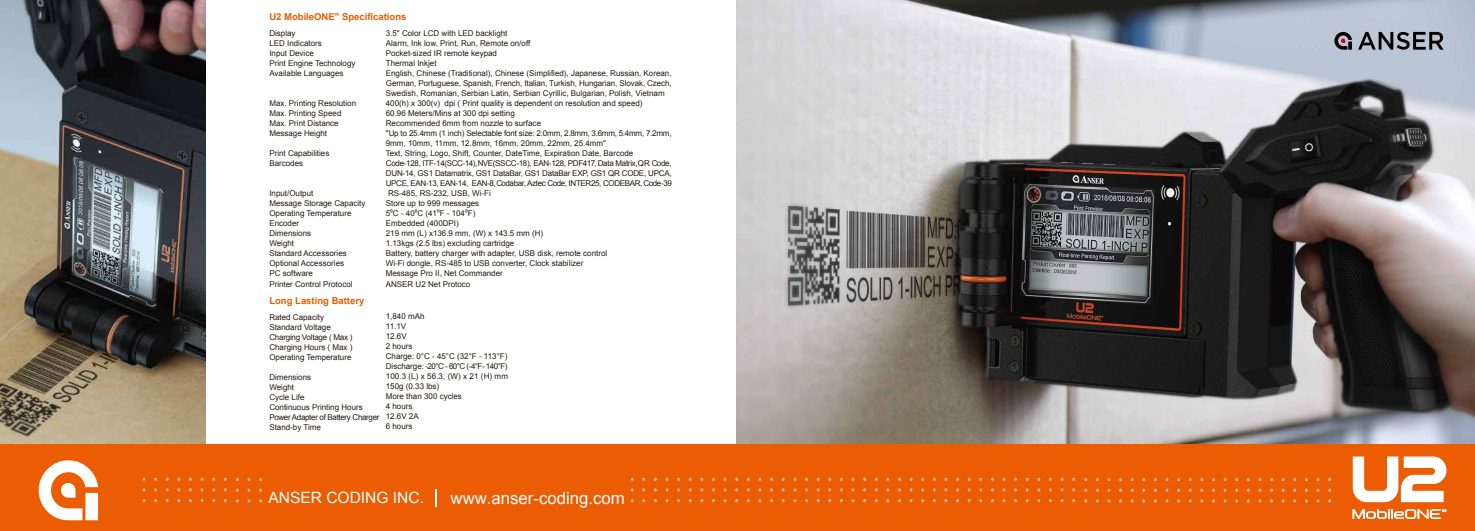
<style>
.page{position:relative;width:1475px;height:531px;background:#fff}
.page>*{position:absolute;margin:0;border:0;box-sizing:border-box;transform-origin:0 0}
.t1{font:16.8px "Arial";color:#fff}
.t2{font:15.6px "Arial";color:#fff}
.t3{font:700 9.5px "Arial";color:#eb5c03}
.t4{font:8px/10px "Arial";color:#231916}
.s1{font-family:"Myriad Pro"}
</style>
<div class="page">
<img style="left:737px;top:0;width:737px;height:444px">
<img style="left:0;top:0;width:206px;height:444px">
<div style="left:0;top:444px;width:1474px;height:86px;background:#eb5c03"></div>
<svg style="left:1352px;top:456px;width:94px;height:45px"></svg>
<svg style="left:1352px;top:509px;width:94px;height:9px"></svg>
<svg style="left:1357px;top:32px;width:86px;height:18px;background:#6f737c"></svg>
<svg style="left:1334px;top:32px;width:17px;height:18px"></svg>
<svg style="left:435px;top:489px;width:1px;height:17px"></svg>
<svg style="left:39px;top:460px;width:59px;height:59px"></svg>
<p class="t3" style="left:269px;top:11px;width:138px">U2 MobileONE" Specifications</p>
<p class="t4" style="left:269px;top:28px;width:88px">Display<br>LED Indicators<br>Input Device<br>Print Engine Technology<br>Available Languages</p>
<p class="t4" style="left:269px;top:98px;width:88px">Max. Printing Resolution<br>Max. Printing Speed<br>Max. Print Distance<br>Message Height</p>
<p class="t4" style="left:269px;top:148px;width:62px">Print Capabilities<br>Barcodes</p>
<p class="t4" style="left:269px;top:188px;width:98px">Input/Output<br>Message Storage Capacity<br>Operating Temperature<br>Encoder<br>Dimensions<br>Weight<br>Standard Accessories<br>Optional Accessories<br>PC software<br>Printer Control Protocol</p>
<p class="t4" style="left:386px;top:28px;width:287px">3.5" Color LCD with LED backlight<br>Alarm, Ink low, Print, Run, Remote on/off<br>Pocket-sized IR remote keypad<br>Thermal Inkjet<br>English, Chinese (Traditional), Chinese (Simplified), Japanese, Russian, Korean, German, Portuguese, Spanish, French, Italian, Turkish, Hungarian, Slovak, Czech, Swedish, Romanian, Serbian Latin, Serbian Cyrillic, Bulgarian, Polish, Vietnam 400(h) x 300(v) dpi ( Print quality is dependent on resolution and speed)<br>60.96 Meters/Mins at 300 dpi setting<br>Recommended 6mm from nozzle to surface<br>"Up to 25.4mm (1 inch) Selectable font size: 2.0mm, 2.8mm, 3.6mm, 5.4mm, 7.2mm, 9mm, 10mm, 11mm, 12.8mm, 16mm, 20mm, 22mm, 25.4mm"<br>Text, String, Logo, Shift, Counter, DateTime, Expiration Date, Barcode<br>Code-128, ITF-14(SCC-14),NVE(SSCC-18), EAN-128, PDF417, Data Matrix,QR Code, DUN-14, GS1 Datamatrix, GS1 DataBar, GS1 DataBar EXP, GS1 QR CODE, UPCA, UPCE, EAN-13, EAN-14, EAN-8, Codabar, Aztec Code, INTER25, CODEBAR, Code-39<br>RS-485, RS-232, USB, Wi-Fi<br>Store up to 999 messages<br>5<span class="s1">0</span>C - 40<span class="s1">0</span>C (41<span class="s1">0</span>F - 104<span class="s1">0</span>F)<br>Embedded (400DPI)<br>219 mm (L) x136.9 mm, (W) x 143.5 mm (H)<br>1.13kgs (2.5 lbs) excluding cartridge<br>Battery, battery charger with adapter, USB disk, remote control<br>Wi-Fi dongle, RS-485 to USB converter, Clock stabilizer<br>Message Pro II, Net Commander<br>ANSER U2 Net Protoco</p>
<p class="t3" style="left:269px;top:294px;width:96px">Long Lasting Battery</p>
<p class="t4" style="left:269px;top:311px;width:85px">Rated Capacity<br>Standard Voltage<br>Charging Voltage ( Max )<br>Charging Hours ( Max )<br>Operating Temperature</p>
<p class="t4" style="left:269px;top:371px;width:112px">Dimensions<br>Weight<br>Cycle Life<br>Continuous Printing Hours<br>Power Adapter of Battery Charger<br>Stand-by Time</p>
<p class="t4" style="left:386px;top:311px;width:124px">1,840 mAh<br>11.1V<br>12.6V<br>2 hours<br>Charge: 0°C - 45°C (32°F - 113°F)<br>Discharge: -20°C - 60°C (-4°F- 140°F)<br>100.3 (L) x 56.3, (W) x 21 (H) mm<br>150g (0.33 lbs)<br>More than 300 cycles<br>4 hours<br>12.6V 2A<br>6 hours</p>
<h2 class="t2" style="left:268px;top:487px;width:157px">ANSER CODING INC.</h2>
<h1 class="t1" style="left:450px;top:486px;width:176px">www.anser-coding.com</h1>
</div>
